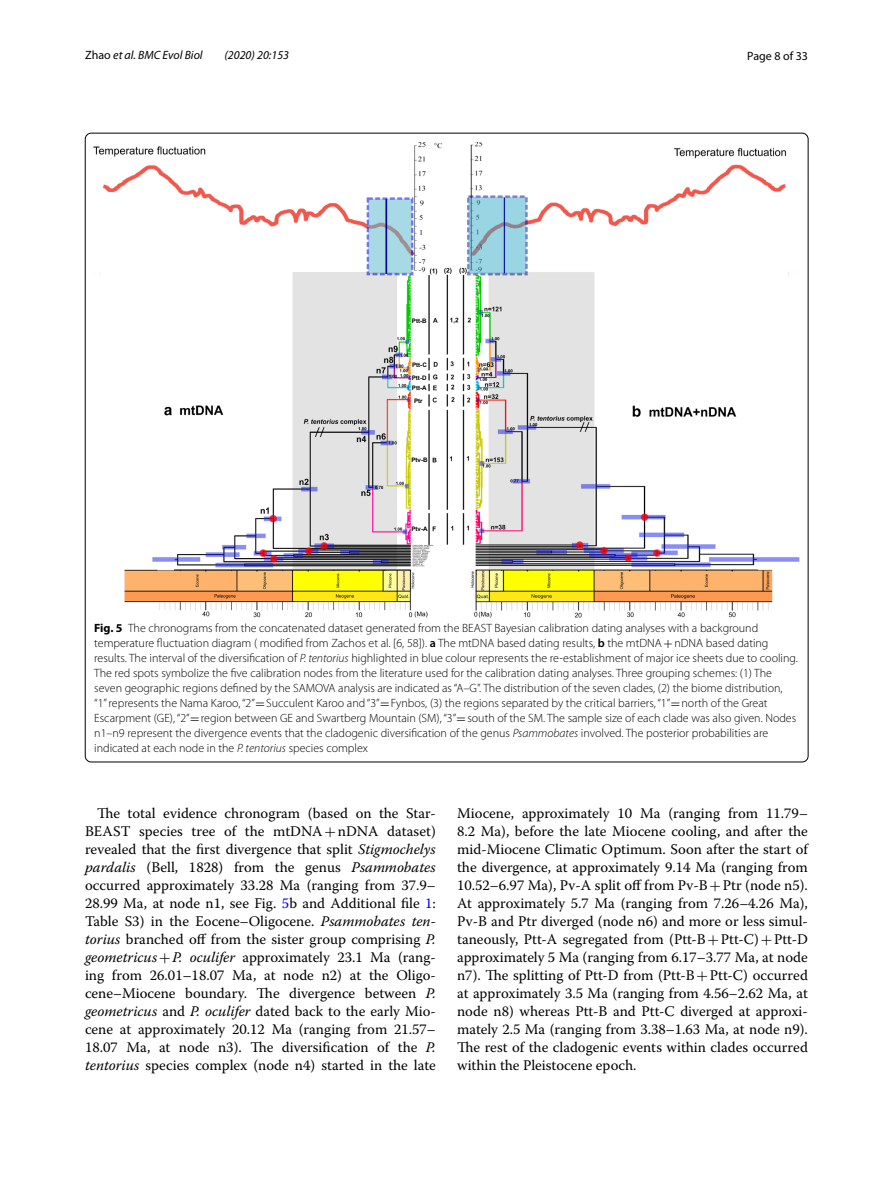
<style>
.page{position:relative;width:893px;height:1187px;background:#fff}
.page>*{position:absolute;margin:0;border:0;box-sizing:border-box;transform-origin:0 0}
.t1{font:14.7px/18px "Warnock Pro";color:#000;text-align:justify}
.t2{font:300 12px/15px "Myriad Pro";color:#000}
.t3{font:italic 12px "Myriad Pro";color:#000}
.t4{font:12px "Myriad Pro";color:#000}
.t5{font:6.15px/13.4px "Arial Bold MT3";color:#000}
.s1{font-style:normal}
.s2{font-weight:700}
.s3{font-weight:600}
.s4{font-family:"MTSY";font-weight:400}
.s5{font-style:italic}
.s6{font-family:"MTSY"}
.s7{color:#00f}
</style>
<div class="page">
<img style="left:94px;top:142px;width:706px;height:475px">
<p class="t3" style="left:85px;top:48px;width:119px"><span class="s1">Zhao</span> et al. BMC Evol Biol</p>
<p class="t3" style="left:225px;top:48px;width:66px">(2020) 20:153</p>
<p class="t4" style="left:747px;top:48px;width:62px">Page 8 of 33</p>
<p class="t5" style="left:412px;top:314px;width:16px">Ptt-B</p>
<p class="t5" style="left:412px;top:358px;width:17px">Ptt-C<br>Ptt-D</p>
<p class="t5" style="left:412px;top:381px;width:16px;line-height:12.8px;text-align:center">Ptt-A<br>Ptr</p>
<p class="t5" style="left:411px;top:453px;width:18px">Ptv-B</p>
<p class="t5" style="left:411px;top:522px;width:18px">Ptv-A</p>
<p class="t2" style="left:94px;top:621px;width:705px"><span class="s2">Fig. 5</span> The chronograms from the concatenated dataset generated from the BEAST Bayesian calibration dating analyses with a background temperature fluctuation diagram ( modified from Zachos et al. [6, 58]). <span class="s3">a</span> The mtDNA based dating results, <span class="s3">b</span> the mtDNA<span class="s4">+</span>nDNA based dating results. The interval of the diversification of <span class="s5">P. tentorius</span> highlighted in blue colour represents the re-establishment of major ice sheets due to cooling.<br>The red spots symbolize the five calibration nodes from the literature used for the calibration dating analyses. Three grouping schemes: (1) The seven geographic regions defined by the SAMOVA analysis are indicated as “A–G”. The distribution of the seven clades, (2) the biome distribution, “1” represents the Nama Karoo, “2”<span class="s4">=</span>Succulent Karoo and “3”<span class="s4">=</span>Fynbos, (3) the regions separated by the critical barriers, “1”<span class="s4">=</span>north of the Great Escarpment (GE), “2”<span class="s4">=</span>region between GE and Swartberg Mountain (SM), “3”<span class="s4">=</span>south of the SM. The sample size of each clade was also given. Nodes n1–n9 represent the divergence events that the cladogenic diversification of the genus <span class="s5">Psammobates</span> involved. The posterior probabilities are indicated at each node in the <span class="s5">P. tentorius</span> species complex</p>
<p class="t1" style="left:85px;top:804px;width:352px;text-indent:12px">The total evidence chronogram (based on the Star-BEAST species tree of the mtDNA<span class="s6">+</span>nDNA dataset) revealed that the first divergence that split <span class="s5">Stigmochelys pardalis</span> (Bell, 1828) from the genus <span class="s5">Psammobates </span>occurred approximately 33.28 Ma (ranging from 37.9– 28.99 Ma, at node n1, see Fig. <span class="s7">5</span>b and Additional file <span class="s7">1</span>:<br>Table S3) in the Eocene–Oligocene. <span class="s5">Psammobates ten&shy;torius</span> branched off from the sister group comprising <span class="s5">P. geometricus</span><span class="s6">+</span><span class="s5">P. oculifer</span> approximately 23.1 Ma (rang&shy;ing from 26.01–18.07 Ma, at node n2) at the Oligo&shy;cene–Miocene boundary. The divergence between <span class="s5">P. geometricus</span> and <span class="s5">P. oculifer</span> dated back to the early Mio&shy;cene at approximately 20.12 Ma (ranging from 21.57– 18.07 Ma, at node n3). The diversification of the <span class="s5">P. tentorius</span> species complex (node n4) started in the late</p>
<p class="t1" style="left:457px;top:804px;width:352px">Miocene, approximately 10 Ma (ranging from 11.79– 8.2 Ma), before the late Miocene cooling, and after the mid-Miocene Climatic Optimum. Soon after the start of the divergence, at approximately 9.14 Ma (ranging from 10.52–6.97 Ma), Pv-A split off from Pv-B<span class="s6">+</span>Ptr (node n5).<br>At approximately 5.7 Ma (ranging from 7.26–4.26 Ma), Pv-B and Ptr diverged (node n6) and more or less simul&shy;taneously, Ptt-A segregated from (Ptt-B<span class="s6">+</span>Ptt-C)<span class="s6">+</span>Ptt-D approximately 5 Ma (ranging from 6.17–3.77 Ma, at node n7). The splitting of Ptt-D from (Ptt-B<span class="s6">+</span>Ptt-C) occurred at approximately 3.5 Ma (ranging from 4.56–2.62 Ma, at node n8) whereas Ptt-B and Ptt-C diverged at approxi&shy;mately 2.5 Ma (ranging from 3.38–1.63 Ma, at node n9).<br>The rest of the cladogenic events within clades occurred within the Pleistocene epoch.</p>
</div>
